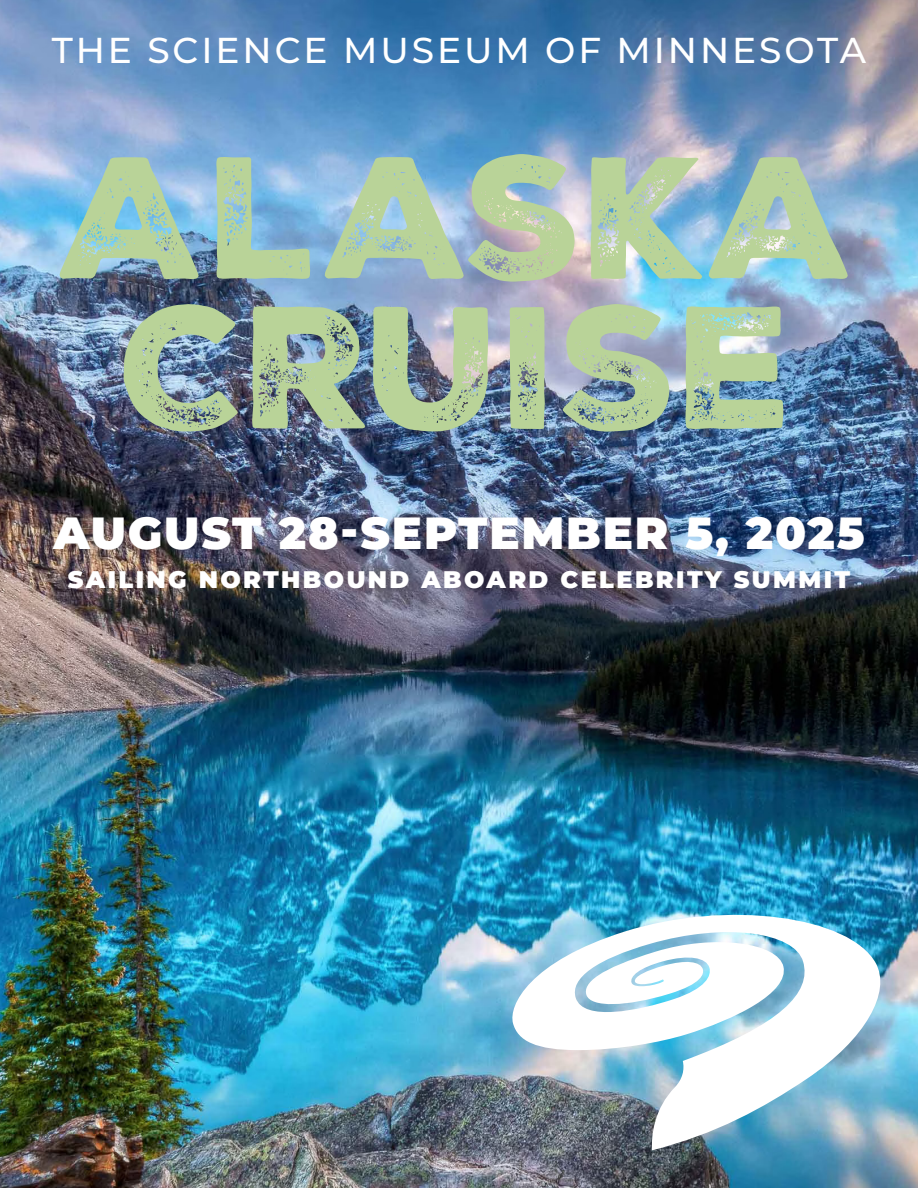
<style>
.page{position:relative;width:918px;height:1188px;background:#fff}
.page>*{position:absolute;margin:0;border:0;box-sizing:border-box;transform-origin:0 0}
.t1{font:168px/150px "Nexa Rust Sans Black 2";color:#b9d398;text-align:center}
.t2{font:900 45px "Montserrat";letter-spacing:.04em;color:#fff}
.t3{font:500 36px "Montserrat";letter-spacing:.08em;color:#fff}
.t4{font:900 24px "Montserrat";letter-spacing:.1em;color:#fff}
</style>
<div class="page">
<img style="left:0;top:0;width:918px;height:1188px">
<img style="left:512px;top:911px;width:370px;height:239px">
<p class="t3" style="left:52px;top:25px;width:816px">THE SCIENCE MUSEUM OF MINNESOTA</p>
<p class="t1" style="left:59px;top:144px;width:801px">ALASKA<br>CRUISE</p>
<p class="t2" style="left:53px;top:499px;width:813px">AUGUST 28-SEPTEMBER 5, 2025</p>
<p class="t4" style="left:68px;top:562px;width:784px">SAILING NORTHBOUND ABOARD CELEBRITY SUMMIT</p>
</div>
